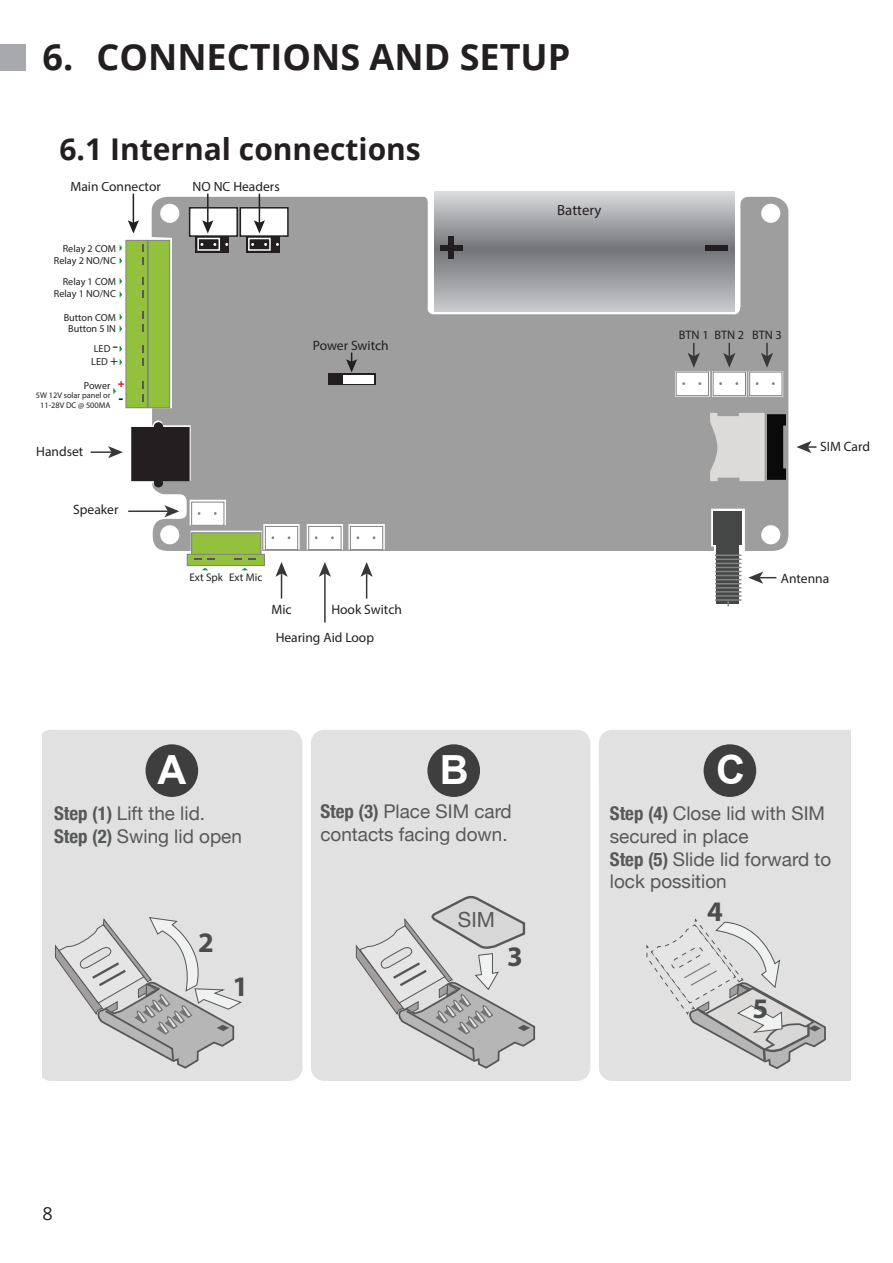
<style>
.page{position:relative;width:893px;height:1263px;background:#fff}
.page>*{position:absolute;margin:0;border:0;box-sizing:border-box;transform-origin:0 0}
.t1{font:700 40.2px "Arial";color:#fff}
.Chapter{font:700 36px "Open Sans";color:#231f20}
.Subtitle{font:700 30px "Open Sans";color:#231f20}
.t2{font:700 28.35px "Myriad Pro";color:#4b4c4d}
.t3{font:20.85px "Helvetica Neue";color:#57585a}
.t4{font:18.9px/22.6px "Helvetica Neue";color:#57585a}
.t5{font:18px "Open Sans";color:#231f20}
.t6{font:14.7px "Myriad Pro";color:#231f20}
.t7{font:13.5px "Myriad Pro";color:#231f20}
.t8{font:700 condensed 13.5px "Helvetica Neue";color:#1b1b19}
.t9{font:12.3px "Myriad Pro";letter-spacing:-.005em;color:#231f20}
.t10{font:700 condensed 11.55px "Helvetica Neue";color:#e21e25}
.t11{font:11.1px "Myriad Pro";color:#231f20}
.t12{font:10.2px/12.5px "Myriad Pro";color:#231f20;text-align:right}
.t13{font:8.25px/9.4px "Myriad Pro";color:#231f20;text-align:center}
.s1{font-size:18px}
.s2{font-size:13.5px}
.s3{font-weight:700;font-stretch:condensed}
</style>
<div class="page">
<div style="left:0;top:44px;width:26px;height:27px;background:#a8a9ad"></div>
<div style="left:311px;top:730px;width:279px;height:351px;background:#e0e1e0;border-radius:13px"></div>
<div style="left:599px;top:730px;width:251px;height:351px;background:#e0e1e0"></div>
<div style="left:43px;top:730px;width:259px;height:351px;background:#e0e1e0"></div>
<div style="left:146px;top:744px;width:52px;height:53px;background:#3e3e3f;border-radius:50%"></div>
<div style="left:427px;top:744px;width:53px;height:53px;background:#3e3e3f;border-radius:50%"></div>
<div style="left:704px;top:744px;width:52px;height:53px;background:#3e3e3f;border-radius:50%"></div>
<svg style="left:55px;top:917px;width:187px;height:153px"></svg>
<svg style="left:356px;top:895px;width:180px;height:174px"></svg>
<svg style="left:646px;top:918px;width:181px;height:152px"></svg>
<div style="left:434px;top:191px;width:301px;height:120px;background:#d8d9db"></div>
<svg style="left:152px;top:197px;width:636px;height:354px;fill:#9e9e9e"></svg>
<svg style="left:275px;top:562px;width:13px;height:36px"></svg>
<svg style="left:688px;top:343px;width:12px;height:25px"></svg>
<hr style="left:128px;top:510px;width:41px;height:2px;background:#373837">
<svg style="left:164px;top:505px;width:15px;height:12px"></svg>
<hr style="left:91px;top:451px;width:21px;height:2px;background:#373837">
<svg style="left:108px;top:446px;width:15px;height:12px"></svg>
<svg style="left:723px;top:343px;width:12px;height:25px"></svg>
<svg style="left:761px;top:343px;width:12px;height:25px"></svg>
<hr style="left:324px;top:572px;width:2px;height:51px;background:#373837">
<svg style="left:319px;top:562px;width:12px;height:15px"></svg>
<svg style="left:361px;top:562px;width:12px;height:36px"></svg>
<svg style="left:796px;top:441px;width:20px;height:12px"></svg>
<svg style="left:748px;top:572px;width:28px;height:12px"></svg>
<svg style="left:710px;top:413px;width:76px;height:68px"></svg>
<div style="left:190px;top:208px;width:47px;height:28px;background:#fff"></div>
<div style="left:189px;top:207px;width:49px;height:30px;border:2px solid #231f20"></div>
<svg style="left:196px;top:236px;width:33px;height:16px"></svg>
<div style="left:197px;top:238px;width:23px;height:13px;border:2px solid #fff"></div>
<div style="left:240px;top:208px;width:48px;height:28px;background:#fff"></div>
<div style="left:240px;top:207px;width:49px;height:30px;border:2px solid #231f20"></div>
<svg style="left:246px;top:236px;width:34px;height:16px"></svg>
<div style="left:248px;top:238px;width:23px;height:13px;border:2px solid #fff"></div>
<hr style="left:207px;top:194px;width:2px;height:31px;background:#231f20">
<svg style="left:202px;top:220px;width:11px;height:13px"></svg>
<hr style="left:133px;top:194px;width:1px;height:31px;background:#231f20">
<svg style="left:128px;top:220px;width:11px;height:13px"></svg>
<hr style="left:259px;top:194px;width:1px;height:31px;background:#231f20">
<svg style="left:254px;top:220px;width:11px;height:13px"></svg>
<svg style="left:346px;top:353px;width:11px;height:19px"></svg>
<svg style="left:328px;top:374px;width:47px;height:11px"></svg>
<div style="left:343px;top:375px;width:30px;height:8px;background:#fff"></div>
<div style="left:126px;top:240px;width:21px;height:168px;background:#93c13d"></div>
<div style="left:126px;top:240px;width:22px;height:168px;border:1px solid #828382"></div>
<div style="left:148px;top:240px;width:22px;height:168px;background:#93c13d"></div>
<div style="left:148px;top:240px;width:22px;height:168px;border:1px solid #828382"></div>
<svg style="left:142px;top:244px;width:1px;height:21px"></svg>
<svg style="left:120px;top:314px;width:2px;height:18px"></svg>
<svg style="left:142px;top:311px;width:1px;height:21px"></svg>
<svg style="left:113px;top:388px;width:3px;height:6px"></svg>
<svg style="left:142px;top:381px;width:1px;height:21px"></svg>
<div style="left:676px;top:372px;width:32px;height:24px;background:#fff"></div>
<div style="left:676px;top:372px;width:33px;height:24px;border:1px solid #828382"></div>
<div style="left:192px;top:502px;width:32px;height:23px;background:#fff"></div>
<div style="left:191px;top:502px;width:33px;height:23px;border:1px solid #828382"></div>
<div style="left:265px;top:526px;width:33px;height:24px;background:#fff"></div>
<div style="left:265px;top:526px;width:33px;height:24px;border:1px solid #828382"></div>
<div style="left:309px;top:526px;width:32px;height:24px;background:#fff"></div>
<div style="left:309px;top:526px;width:32px;height:24px;border:1px solid #828382"></div>
<div style="left:350px;top:526px;width:33px;height:24px;background:#fff"></div>
<div style="left:350px;top:526px;width:33px;height:24px;border:1px solid #828382"></div>
<div style="left:713px;top:372px;width:32px;height:24px;background:#fff"></div>
<div style="left:713px;top:372px;width:33px;height:24px;border:1px solid #828382"></div>
<div style="left:750px;top:372px;width:32px;height:24px;background:#fff"></div>
<div style="left:749px;top:372px;width:33px;height:24px;border:1px solid #828382"></div>
<svg style="left:131px;top:422px;width:59px;height:65px"></svg>
<div style="left:192px;top:533px;width:69px;height:28px;background:#93c13d"></div>
<div style="left:191px;top:532px;width:70px;height:30px;border:1px solid #828382"></div>
<div style="left:187px;top:554px;width:77px;height:12px;background:#93c13d"></div>
<div style="left:187px;top:554px;width:78px;height:12px;border:1px solid #828382"></div>
<div style="left:713px;top:511px;width:29px;height:34px;background:#454747"></div>
<div style="left:717px;top:545px;width:22px;height:58px;background:#454747"></div>
<hr style="left:715px;top:554px;width:26px;height:2px;background:#828382">
<svg style="left:715px;top:559px;width:26px;height:29px"></svg>
<hr style="left:715px;top:591px;width:26px;height:2px;background:#828382">
<hr style="left:715px;top:595px;width:26px;height:2px;background:#828382">
<hr style="left:715px;top:599px;width:26px;height:2px;background:#828382">
<div style="left:449px;top:236px;width:5px;height:23px;background:#231f20"></div>
<div style="left:440px;top:245px;width:23px;height:5px;background:#231f20"></div>
<div style="left:705px;top:245px;width:23px;height:5px;background:#231f20"></div>
<p class="Chapter" style="left:43px;top:32px;width:529px">6. CONNECTIONS AND SETUP</p>
<p class="Subtitle" style="left:60px;top:128px;width:363px">6.1 Internal connections</p>
<p class="t7" style="left:70px;top:178px;width:92px">Main Connector</p>
<p class="t12" style="left:54px;top:242px;width:64px">Relay 2 COM<br>Relay 2 NO/NC</p>
<p class="t12" style="left:54px;top:275px;width:64px">Relay 1 COM<br>Relay 1 NO/NC</p>
<p class="t12" style="left:64px;top:312px;width:54px;line-height:11.2px;text-align:center">Button COM<br>Button 5 IN</p>
<p class="t12" style="left:91px;top:342px;width:28px;line-height:13.4px;text-align:left">LED <span class="s1">-<br></span>LED <span class="s2">+</span></p>
<p class="t12" style="left:84px;top:379px;width:28px">Power</p>
<p class="t13" style="left:36px;top:391px;width:76px">5W 12V solar panel or<br>11-28V DC @ 500MA</p>
<p class="t10" style="left:118px;top:373px;width:8px">+</p>
<p class="t8" style="left:119px;top:387px;width:6px">-</p>
<p class="t7" style="left:36px;top:443px;width:49px">Handset</p>
<p class="t7" style="left:73px;top:501px;width:47px">Speaker</p>
<p class="t7" style="left:193px;top:178px;width:89px">NO NC Headers</p>
<p class="t7" style="left:313px;top:337px;width:77px">Power Switch</p>
<p class="t11" style="left:189px;top:570px;width:74px">Ext Spk Ext Mic</p>
<p class="t7" style="left:271px;top:601px;width:22px">Mic</p>
<p class="t7" style="left:331px;top:601px;width:72px">Hook Switch</p>
<p class="t7" style="left:276px;top:630px;width:100px">Hearing Aid Loop</p>
<p class="t6" style="left:557px;top:200px;width:46px">Battery</p>
<p class="t9" style="left:679px;top:327px;width:104px">BTN 1 BTN 2 BTN 3</p>
<p class="t7" style="left:820px;top:438px;width:51px">SIM Card</p>
<p class="t7" style="left:781px;top:570px;width:50px">Antenna</p>
<p class="t1" style="left:157px;top:743px;width:30px">A</p>
<p class="t1" style="left:440px;top:743px;width:30px">B</p>
<p class="t1" style="left:716px;top:743px;width:30px">C</p>
<p class="t4" style="left:54px;top:803px;width:189px"><span class="s3">Step (1)</span> Lift the lid.<br><span class="s3">Step (2)</span> Swing lid open</p>
<p class="t4" style="left:320px;top:801px;width:193px"><span class="s3">Step (3)</span> Place SIM card contacts facing down.</p>
<p class="t5" style="left:43px;top:1201px;width:12px">8</p>
<p class="t2" style="left:198px;top:923px;width:17px">2</p>
<p class="t2" style="left:233px;top:968px;width:17px">1</p>
<p class="t3" style="left:458px;top:904px;width:39px">SIM</p>
<p class="t2" style="left:480px;top:908px;width:17px">4</p>
<p class="t2" style="left:507px;top:938px;width:17px">3</p>
<p class="t4" style="left:610px;top:803px;width:223px"><span class="s3">Step (4)</span> Close lid with SIM secured in place<br><span class="s3">Step (5)</span> Slide lid forward to lock possition</p>
<p class="t2" style="left:707px;top:892px;width:17px">4</p>
<p class="t2" style="left:753px;top:990px;width:17px">5</p>
</div>
